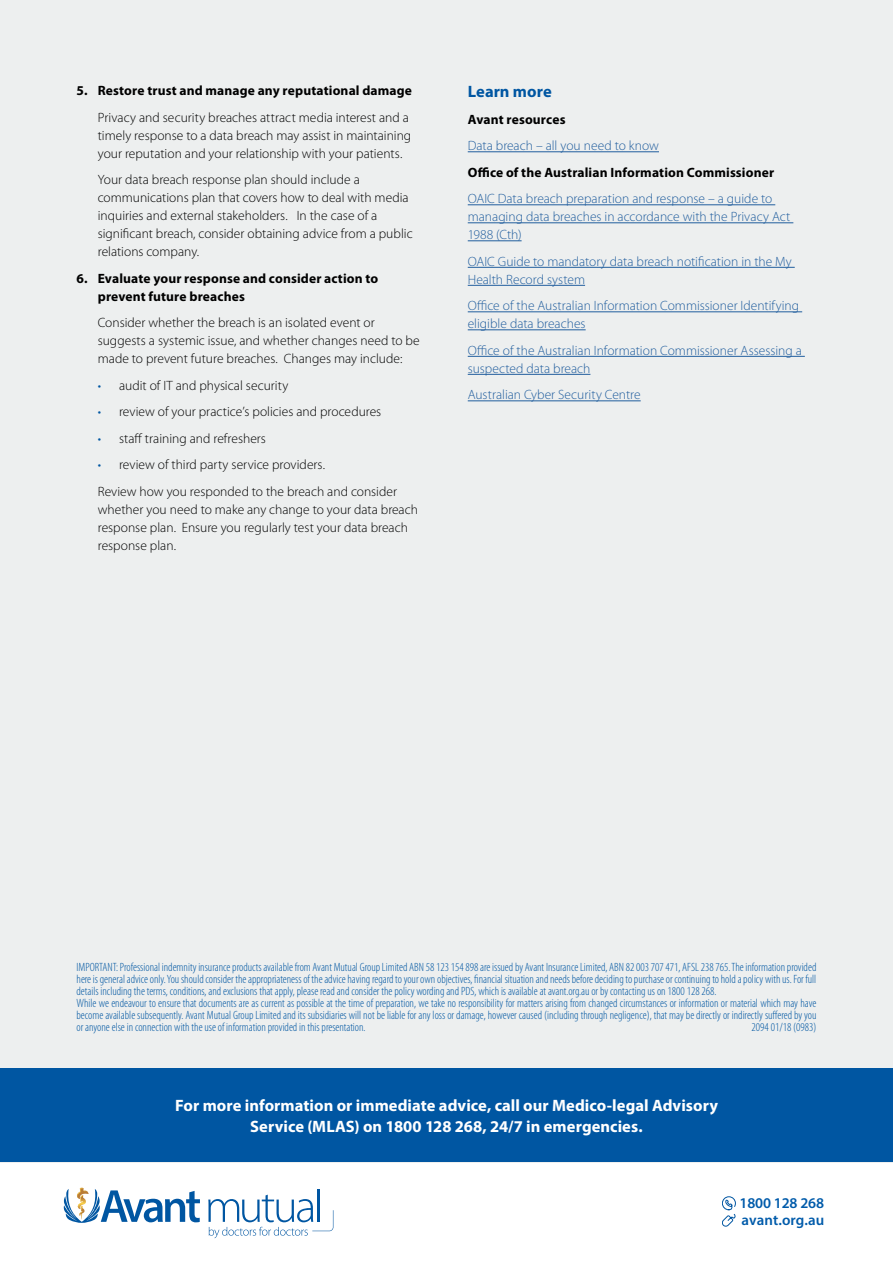
<style>
.page{position:relative;width:893px;height:1263px;background:#fff}
.page>*{position:absolute;margin:0;border:0;box-sizing:border-box;transform-origin:0 0}
.t1{font:700 16.5px/21px "Myriad Pro";color:#fff;text-align:center}
.t2{font:700 16.5px "Myriad Pro";color:#0056a2}
.t3{font:600 15px "Myriad Pro";letter-spacing:-.005em;color:#005baa}
.t4{font:300 13.5px/18px "Myriad Pro";color:#000}
.t5{font:300 13.5px/18px "Myriad Pro";color:#215e9e}
.t6{font:700 13.5px/18px "Myriad Pro";letter-spacing:.01em;color:#000}
.t7{font:300 condensed 12px/12px "Myriad Pro";color:#0056a2}
.s1{color:#0056a2}
</style>
<div class="page">
<div style="left:0;top:0;width:893px;height:1163px;background:#edefef"></div>
<svg style="left:208px;top:1194px;width:125px;height:44px"></svg>
<hr style="left:318px;top:1189px;width:2px;height:33px;background:#0056a2">
<svg style="left:64px;top:1188px;width:136px;height:35px"></svg>
<svg style="left:722px;top:1196px;width:14px;height:31px"></svg>
<hr style="left:468px;top:151px;width:191px;height:1px;background:#215e9e">
<hr style="left:468px;top:204px;width:307px;height:1px;background:#215e9e">
<hr style="left:468px;top:222px;width:325px;height:1px;background:#215e9e">
<hr style="left:468px;top:240px;width:54px;height:1px;background:#215e9e">
<hr style="left:468px;top:267px;width:327px;height:1px;background:#215e9e">
<hr style="left:468px;top:285px;width:117px;height:1px;background:#215e9e">
<hr style="left:468px;top:311px;width:334px;height:1px;background:#215e9e">
<hr style="left:468px;top:329px;width:118px;height:1px;background:#215e9e">
<hr style="left:468px;top:356px;width:337px;height:1px;background:#215e9e">
<hr style="left:468px;top:374px;width:122px;height:1px;background:#215e9e">
<hr style="left:468px;top:400px;width:173px;height:1px;background:#215e9e">
<div style="left:0;top:1069px;width:893px;height:93px;background:#0056a2"></div>
<p class="t6" style="left:77px;top:81px;width:337px">5. Restore trust and manage any reputational damage</p>
<p class="t4" style="left:98px;top:108px;width:315px">Privacy and security breaches attract media interest and a timely response to a data breach may assist in maintaining your reputation and your relationship with your patients.</p>
<p class="t4" style="left:98px;top:171px;width:316px">Your data breach response plan should include a communications plan that covers how to deal with media inquiries and external stakeholders. In the case of a significant breach, consider obtaining advice from a public relations company.</p>
<p class="t6" style="left:98px;top:269px;width:282px;text-indent:-21px">6. Evaluate your response and consider action to prevent future breaches</p>
<p class="t4" style="left:98px;top:314px;width:323px">Consider whether the breach is an isolated event or suggests a systemic issue, and whether changes need to be made to prevent future breaches. Changes may include:</p>
<p class="t4" style="left:98px;top:376px;width:192px"><span class="s1">•</span> audit of IT and physical security</p>
<p class="t4" style="left:98px;top:403px;width:285px"><span class="s1">•</span> review of your practice’s policies and procedures</p>
<p class="t4" style="left:98px;top:429px;width:170px"><span class="s1">•</span> staff training and refreshers</p>
<p class="t4" style="left:98px;top:452px;width:301px;line-height:26.5px"><span class="s1">•</span> review of third party service providers.<br>Review how you responded to the breach and consider</p>
<p class="t4" style="left:98px;top:500px;width:322px">whether you need to make any change to your data breach response plan. Ensure you regularly test your data breach response plan.</p>
<h1 class="t2" style="left:468px;top:81px;width:86px">Learn more</h1>
<p class="t6" style="left:468px;top:110px;width:99px">Avant resources</p>
<p class="t5" style="left:468px;top:137px;width:193px">Data breach – all you need to know</p>
<p class="t6" style="left:468px;top:163px;width:308px">Office of the Australian Information Commissioner</p>
<p class="t5" style="left:468px;top:190px;width:324px">OAIC Data breach preparation and response – a guide to managing data breaches in accordance with the Privacy Act<br>1988 (Cth)</p>
<p class="t5" style="left:468px;top:253px;width:325px">OAIC Guide to mandatory data breach notification in the My<br>Health Record system</p>
<p class="t5" style="left:468px;top:297px;width:333px">Office of the Australian Information Commissioner Identifying eligible data breaches</p>
<p class="t5" style="left:468px;top:342px;width:336px">Office of the Australian Information Commissioner Assessing a suspected data breach</p>
<p class="t5" style="left:468px;top:386px;width:174px">Australian Cyber Security Centre</p>
<p class="t7" style="left:77px;top:961px;width:741px">IMPORTANT: Professional indemnity insurance products available from Avant Mutual Group Limited ABN 58 123 154 898 are issued by Avant Insurance Limited, ABN 82 003 707 471, AFSL 238 765. The information provided here is general advice only. You should consider the appropriateness of the advice having regard to your own objectives, financial situation and needs before deciding to purchase or continuing to hold a policy with us. For full details including the terms, conditions, and exclusions that apply, please read and consider the policy wording and PDS, which is available at avant.org.au or by contacting us on 1800 128 268.<br>While we endeavour to ensure that documents are as current as possible at the time of preparation, we take no responsibility for matters arising from changed circumstances or information or material which may have become available subsequently. Avant Mutual Group Limited and its subsidiaries will not be liable for any loss or damage, however caused (including through negligence), that may be directly or indirectly suffered by you or anyone else in connection with the use of information provided in this presentation.</p>
<p class="t7" style="left:752px;top:1021px;width:66px">2094 01/18 (0983)</p>
<h1 class="t1" style="left:175px;top:1095px;width:544px">For more information or immediate advice, call our Medico-legal Advisory<br>Service (MLAS) on 1800 128 268, 24/7 in emergencies.</h1>
<p class="t3" style="left:739px;top:1194px;width:86px">1800 128 268</p>
<p class="t3" style="left:741px;top:1210px;width:84px">avant.org.au</p>
</div>
